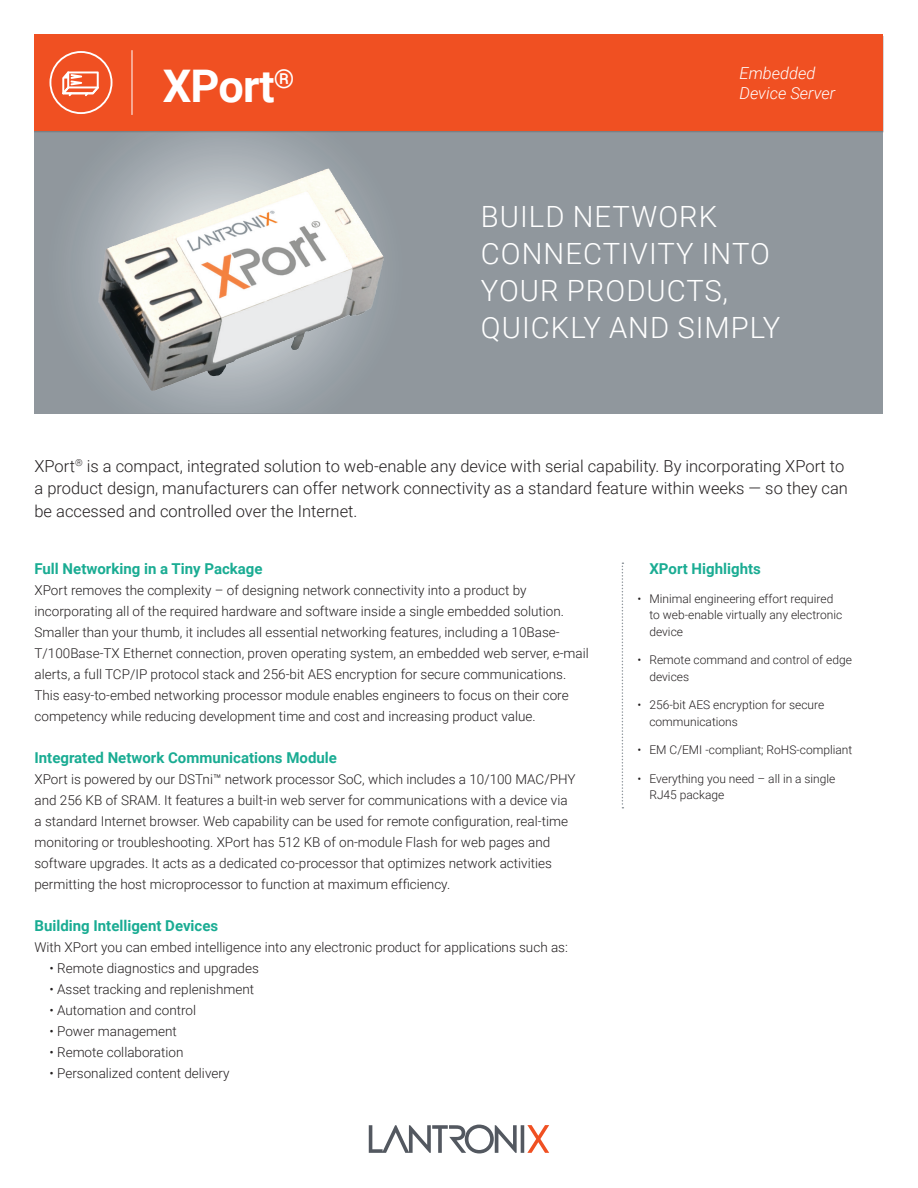
<style>
.page{position:relative;width:918px;height:1188px;background:#fff}
.page>*{position:absolute;margin:0;border:0;box-sizing:border-box;transform-origin:0 0}
.t1{font:700 45px "Roboto";letter-spacing:-.02em;color:#fff}
.t2{font:300 29.25px/37.2px "Roboto";letter-spacing:.035em;color:#fff}
.t3{font:300 16.5px/22.5px "Roboto";color:#231f20}
.t4{font:italic 300 16.5px/19.8px "Roboto";color:#fff}
.green_sub{font:700 15px "Roboto";color:#1aac93}
.Paragraph_Style_1{font:700 15px "Roboto";color:#1aac93}
.t5{font:300 13.5px/21px "Roboto";color:#231f20}
.t6{font:300 12px/16.5px "Roboto";color:#231f20}
</style>
<div class="page">
<svg style="left:369px;top:1125px;width:180px;height:28px"></svg>
<div style="left:34px;top:131px;width:850px;height:282px;background:#90979d"></div>
<svg style="left:81px;top:133px;width:303px;height:279px"></svg>
<div style="left:34px;top:34px;width:850px;height:97px;background:#f05022"></div>
<hr style="left:132px;top:50px;width:1px;height:65px;background:#fff">
<svg style="left:49px;top:51px;width:63px;height:63px"></svg>
<svg style="left:622px;top:562px;width:1px;height:246px"></svg>
<img style="left:146px;top:170px;width:178px;height:64px">
<p class="t1" style="left:163px;top:55px;width:133px">XPort<sup>®</sup></p>
<p class="t4" style="left:740px;top:62px;width:97px">Embedded<br>Device Server</p>
<p class="t2" style="left:481px;top:197px;width:301px">BUILD NETWORK<br>CONNECTIVITY INTO<br>YOUR PRODUCTS,<br>QUICKLY AND SIMPLY</p>
<p class="t3" style="left:34px;top:454px;width:815px">XPort<sup>®</sup> is a compact, integrated solution to web-enable any device with serial capability. By incorporating XPort to a product design, manufacturers can offer network connectivity as a standard feature within weeks — so they can be accessed and controlled over the Internet.</p>
<p class="green_sub" style="left:34px;top:559px;width:230px">Full Networking in a Tiny Package</p>
<p class="t5" style="left:34px;top:580px;width:556px">XPort removes the complexity – of designing network connectivity into a product by incorporating all of the required hardware and software inside a single embedded solution.<br>Smaller than your thumb, it includes all essential networking features, including a 10Base-T/100Base-TX Ethernet connection, proven operating system, an embedded web server, e-mail alerts, a full TCP/IP protocol stack and 256-bit AES encryption for secure communications.<br>This easy-to-embed networking processor module enables engineers to focus on their core competency while reducing development time and cost and increasing product value.</p>
<p class="green_sub" style="left:34px;top:748px;width:304px">Integrated Network Communications Module</p>
<p class="t5" style="left:34px;top:769px;width:543px">XPort is powered by our DSTni™ network processor SoC, which includes a 10/100 MAC/PHY and 256 KB of SRAM. It features a built-in web server for communications with a device via a standard Internet browser. Web capability can be used for remote configuration, real-time monitoring or troubleshooting. XPort has 512 KB of on-module Flash for web pages and software upgrades. It acts as a dedicated co-processor that optimizes network activities permitting the host microprocessor to function at maximum efficiency.</p>
<p class="green_sub" style="left:34px;top:916px;width:185px">Building Intelligent Devices</p>
<p class="t5" style="left:34px;top:937px;width:535px">With XPort you can embed intelligence into any electronic product for applications such as:</p>
<p class="t5" style="left:50px;top:958px;width:211px">• Remote diagnostics and upgrades</p>
<p class="t5" style="left:50px;top:979px;width:206px">• Asset tracking and replenishment</p>
<p class="t5" style="left:50px;top:1000px;width:148px">• Automation and control</p>
<p class="t5" style="left:50px;top:1021px;width:129px">• Power management</p>
<p class="t5" style="left:50px;top:1042px;width:135px">• Remote collaboration</p>
<p class="t5" style="left:50px;top:1063px;width:181px">• Personalized content delivery</p>
<p class="Paragraph_Style_1" style="left:649px;top:559px;width:113px">XPort Highlights</p>
<p class="t6" style="left:649px;top:590px;width:194px;text-indent:-12px">• Minimal engineering effort required to web-enable virtually any electronic device</p>
<p class="t6" style="left:649px;top:652px;width:204px;text-indent:-12px">• Remote command and control of edge devices</p>
<p class="t6" style="left:649px;top:697px;width:176px;text-indent:-12px">• 256-bit AES encryption for secure communications</p>
<p class="t6" style="left:637px;top:742px;width:216px">• EM C/EMI -compliant; RoHS-compliant</p>
<p class="t6" style="left:649px;top:770px;width:188px;text-indent:-12px">• Everything you need – all in a single<br>RJ45 package</p>
</div>
